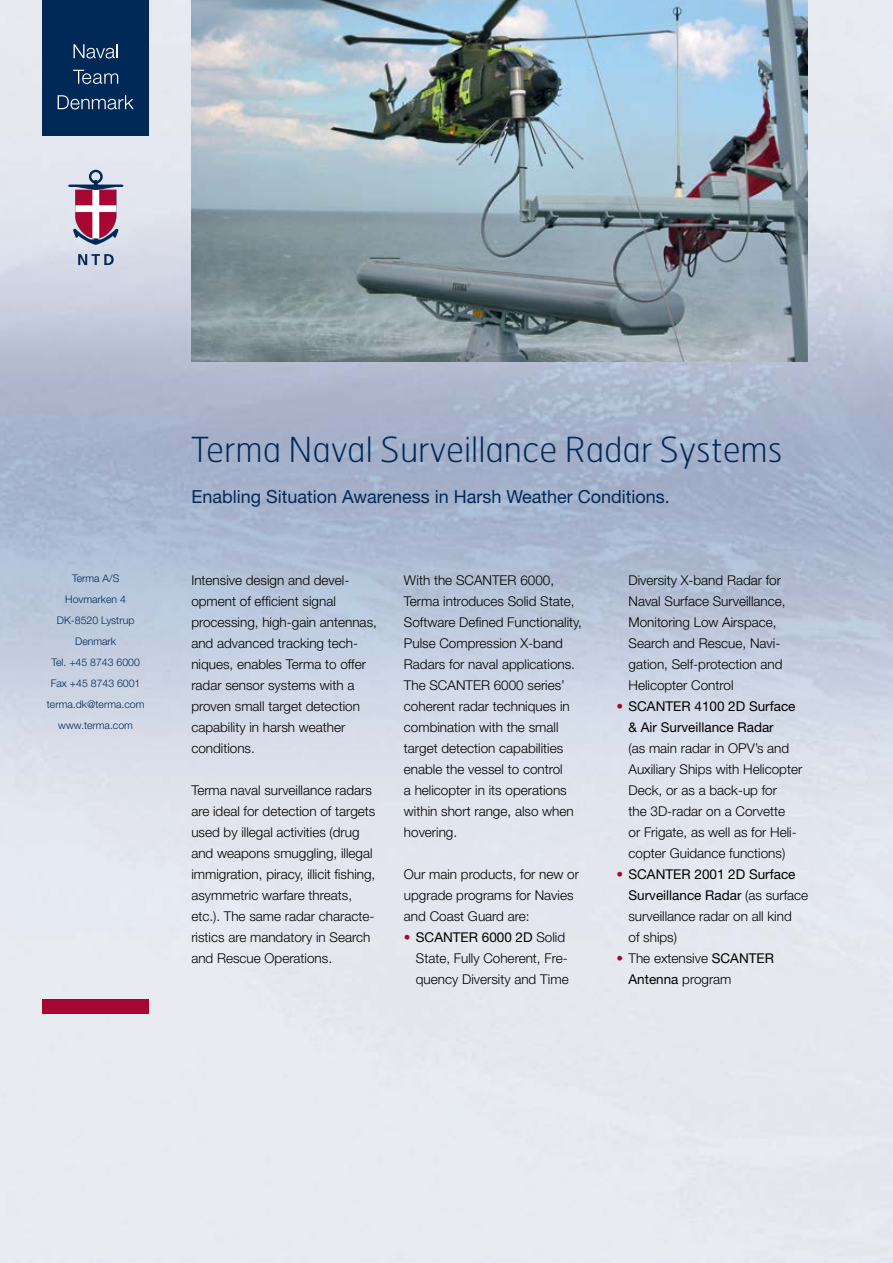
<style>
.page{position:relative;width:893px;height:1263px;background:#fff}
.page>*{position:absolute;margin:0;border:0;box-sizing:border-box;transform-origin:0 0}
.t1{font:100 34.5px "Hermes";color:#002957}
.t2{font:18px "Helvetica Neue";color:#002957}
.t3{font:300 13.5px/21px "Helvetica Neue";color:#000}
.t4{font:13.5px/21px "Helvetica Neue";color:#000}
.t5{font:300 10.5px/21px "Helvetica Neue";color:#002957;text-align:center}
.s1{color:#a70532}
.s2{font-weight:400}
.s3{font-weight:300;color:#a70532}
</style>
<div class="page">
<img style="left:0;top:0;width:893px;height:1263px">
<img style="left:191px;top:0;width:617px;height:361px">
<svg style="left:68px;top:170px;width:55px;height:75px;background:#b78fa6"></svg>
<svg style="left:78px;top:254px;width:36px;height:11px"></svg>
<div style="left:43px;top:0;width:106px;height:136px;background:#002957"></div>
<svg style="left:74px;top:44px;width:44px;height:14px"></svg>
<svg style="left:73px;top:70px;width:45px;height:14px"></svg>
<svg style="left:58px;top:95px;width:76px;height:14px"></svg>
<div style="left:43px;top:999px;width:106px;height:15px;background:#a70532"></div>
<p class="t5" style="left:47px;top:568px;width:99px">Terma A/S<br>Hovmarken 4<br>DK-8520 Lystrup<br>Denmark<br>Tel. +45 8743 6000<br>Fax +45 8743 6001 terma.dk@terma.com www.terma.com</p>
<h1 class="t1" style="left:191px;top:428px;width:593px">Terma Naval Surveillance Radar Systems</h1>
<h2 class="t2" style="left:191px;top:486px;width:480px">Enabling Situation Awareness in Harsh Weather Conditions.</h2>
<p class="t3" style="left:191px;top:569px;width:187px">Intensive design and devel&shy;opment of efficient signal processing, high-gain antennas, and advanced tracking tech&shy;niques, enables Terma to offer radar sensor systems with a proven small target detection capability in harsh weather conditions.</p>
<p class="t3" style="left:191px;top:779px;width:186px">Terma naval surveillance radars are ideal for detection of targets used by illegal activities (drug and weapons smuggling, illegal immigration, piracy, illicit fishing, asymmetric warfare threats, etc.). The same radar characte&shy;ristics are mandatory in Search and Rescue Operations.</p>
<p class="t3" style="left:404px;top:569px;width:180px">With the SCANTER 6000,<br>Terma introduces Solid State,<br>Software Defined Functionality,<br>Pulse Compression X-band<br>Radars for naval applications.<br>The SCANTER 6000 series’ coherent radar techniques in combination with the small target detection capabilities enable the vessel to control<br>a helicopter in its operations within short range, also when hovering.</p>
<p class="t3" style="left:404px;top:863px;width:177px">Our main products, for new or upgrade programs for Navies and Coast Guard are:</p>
<p class="t3" style="left:416px;top:926px;width:154px;text-indent:-12px"><span class="s1">•</span> <span class="s2">SCANTER 6000 2D</span> Solid<br>State, Fully Coherent, Fre&shy;quency Diversity and Time</p>
<p class="t3" style="left:628px;top:569px;width:159px">Diversity X-band Radar for<br>Naval Surface Surveillance,<br>Monitoring Low Airspace,<br>Search and Rescue, Navi&shy;gation, Self-protection and<br>Helicopter Control</p>
<p class="t4" style="left:628px;top:695px;width:169px;text-indent:-12px"><span class="s3">•</span> SCANTER 4100 2D Surface &amp; Air Surveillance Radar</p>
<p class="t3" style="left:628px;top:737px;width:175px">(as main radar in OPV’s and<br>Auxiliary Ships with Helicopter<br>Deck, or as a back-up for<br>the 3D-radar on a Corvette<br>or Frigate, as well as for Heli&shy;copter Guidance functions)</p>
<p class="t3" style="left:628px;top:863px;width:181px;text-indent:-12px"><span class="s1">•</span> <span class="s2">SCANTER 2001 2D Surface<br>Surveillance Radar</span> (as surface surveillance radar on all kind<br>of ships)</p>
<p class="t3" style="left:628px;top:947px;width:147px;text-indent:-12px"><span class="s1">•</span> The extensive <span class="s2">SCANTER<br>Antenna</span> program</p>
</div>
